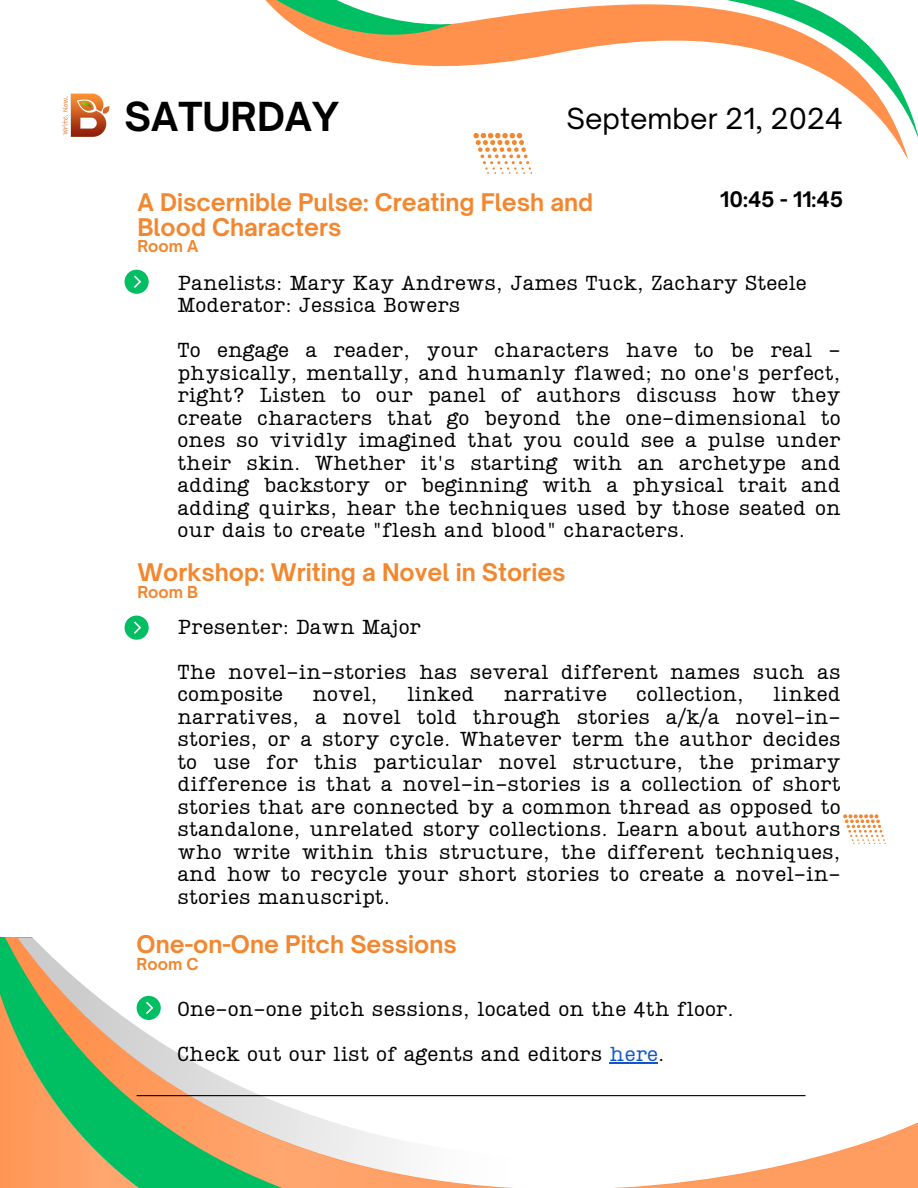
<style>
.page{position:relative;width:918px;height:1188px;background:#fff}
.page>*{position:absolute;margin:0;border:0;box-sizing:border-box;transform-origin:0 0}
.t1{font:700 38.25px "Open Sauce One";color:#000}
.t2{font:27.75px "Open Sauce One";color:#000}
.t3{font:700 23.25px "Open Sauce One";color:#f3872f}
.t4{font:20.4px/22.5px "Lumios TW New";color:#000;text-align:justify}
.t5{font:700 20.4px "Open Sauce One";color:#000}
.t6{font:700 15.75px "Open Sauce One";color:#f3872f}
.s1{color:#15c}
</style>
<div class="page">
<svg style="left:833px;top:1122px;width:85px;height:66px;fill:#ff9c5f"></svg>
<svg style="left:235px;top:1062px;width:598px;height:126px"></svg>
<svg style="left:0;top:938px;width:235px;height:250px"></svg>
<svg style="left:476px;top:7px;width:432px;height:152px"></svg>
<svg style="left:584px;top:0;width:334px;height:147px"></svg>
<svg style="left:265px;top:0;width:217px;height:79px"></svg>
<img style="left:62px;top:93px;width:48px;height:44px">
<svg style="left:125px;top:270px;width:23px;height:23px"></svg>
<svg style="left:125px;top:616px;width:23px;height:23px"></svg>
<svg style="left:137px;top:996px;width:23px;height:23px"></svg>
<hr style="left:137px;top:1095px;width:669px;height:1px;background:#000">
<svg style="left:473px;top:133px;width:59px;height:41px"></svg>
<svg style="left:843px;top:814px;width:43px;height:30px"></svg>
<hr style="left:610px;top:1062px;width:48px;height:1px;background:#15c">
<p class="t1" style="left:125px;top:93px;width:216px">SATURDAY</p>
<p class="t2" style="left:566px;top:101px;width:278px">September 21, 2024</p>
<h1 class="t3" style="left:137px;top:188px;width:457px">A Discernible Pulse: Creating Flesh and</h1>
<h2 class="t5" style="left:720px;top:187px;width:124px">10:45 - 11:45</h2>
<h1 class="t3" style="left:137px;top:212px;width:206px">Blood Characters</h1>
<h1 class="t6" style="left:137px;top:237px;width:63px">Room A</h1>
<h3 class="t4" style="left:177px;top:270px;width:631px">Panelists: Mary Kay Andrews, James Tuck, Zachary Steele</h3>
<h4 class="t4" style="left:177px;top:292px;width:285px">Moderator: Jessica Bowers</h4>
<p class="t4" style="left:177px;top:337px;width:665px">To engage a reader, your characters have to be real - physically, mentally, and humanly flawed; no one's perfect, right? Listen to our panel of authors discuss how they create characters that go beyond the one-dimensional to ones so vividly imagined that you could see a pulse under their skin. Whether it's starting with an archetype and adding backstory or beginning with a physical trait and adding quirks, hear the techniques used by those seated on our dais to create "flesh and blood" characters.</p>
<p class="t3" style="left:137px;top:558px;width:430px">Workshop: Writing a Novel in Stories</p>
<p class="t6" style="left:137px;top:583px;width:62px">Room B</p>
<p class="t4" style="left:177px;top:614px;width:245px">Presenter: Dawn Major</p>
<p class="t4" style="left:177px;top:659px;width:665px">The novel-in-stories has several different names such as composite</p>
<p class="t4" style="left:177px;top:681px;width:665px;text-indent:596px">linked narratives, a novel told through stories a/k/a novel-in&shy;stories, or a story cycle. Whatever term the author decides to use for this particular novel structure, the primary difference is that a novel-in-stories is a collection of short stories that are connected by a common thread as opposed to standalone, unrelated story collections. Learn about authors who write within this structure, the different techniques, and how to recycle your short stories to create a novel-in&shy;stories manuscript.</p>
<h3 class="t3" style="left:137px;top:930px;width:322px">One-on-One Pitch Sessions</h3>
<h3 class="t6" style="left:137px;top:954px;width:63px">Room C</h3>
<p class="t4" style="left:177px;top:996px;width:558px">One-on-one pitch sessions, located on the 4th floor.</p>
<p class="t4" style="left:177px;top:1041px;width:489px">Check out our list of agents and editors <span class="s1">here</span>.</p>
<p class="t4" style="left:312px;top:681px;width:67px">novel,</p>
<p class="t4" style="left:407px;top:681px;width:69px">linked</p>
<p class="t4" style="left:504px;top:681px;width:105px">narrative</p>
<p class="t4" style="left:636px;top:681px;width:109px">collection,</p>
</div>
